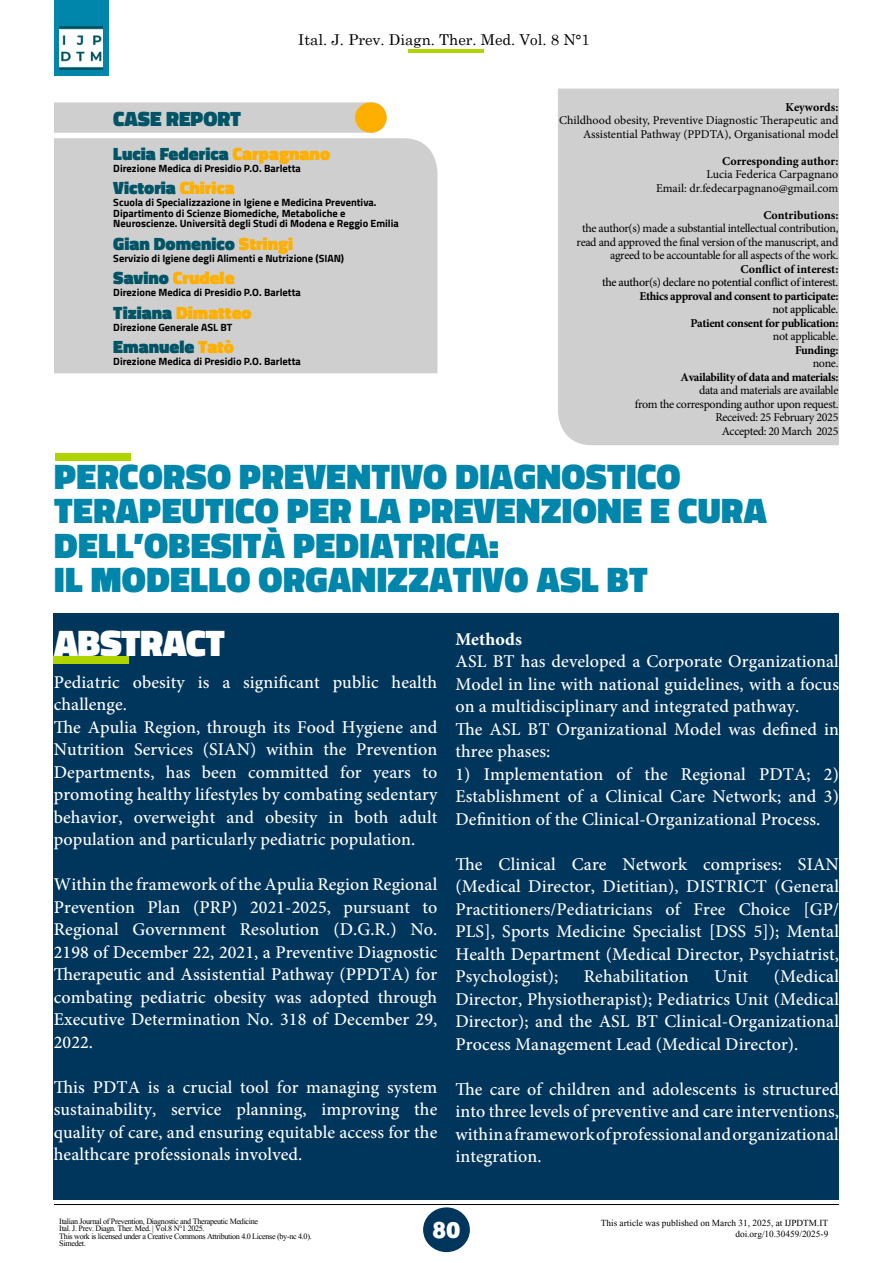
<style>
.page{position:relative;width:893px;height:1263px;background:#fff}
.page>*{position:absolute;margin:0;border:0;box-sizing:border-box;transform-origin:0 0}
.t1{font:900 37.5px "Titillium Web";letter-spacing:-.01em;color:#fff}
.t2{font:900 36px/34.5px "Titillium Web";letter-spacing:.01em;color:#0085ab}
.t3{font:700 22.5px "Point Panther DEMO";color:#fff}
.t4{font:900 21px "Titillium Web";color:#005465}
.t5{font:500 18px/22.5px "Minion Pro";letter-spacing:.005em;color:#fff;text-align:justify}
.t6{font:900 18px "Titillium Web";color:#005465}
.t7{font:900 18px "Titillium Web";color:#ffaf00}
.t8{font:700 18px "Minion Pro";letter-spacing:.005em;color:#fff}
.t9{font:15px "Century Schoolbook";color:#000}
.t10{font:12px/13.5px "Minion Pro";letter-spacing:-.03em;color:#000;text-align:right}
.t11{font:12px/13.5px "Minion Pro";color:#000;text-align:right}
.t12{font:700 12px "Minion Pro";letter-spacing:-.03em;color:#000}
.t13{font:12px "Kokila";color:#000}
.t14{font:500 12px "Minion Pro";letter-spacing:-.03em;color:#000}
.t15{font:700 12px "Minion Pro";color:#000}
.t16{font:700 10.5px/10.5px "Titillium Web";color:#000}
.t17{font:10.5px/7.5px "Kokila";letter-spacing:-.03em;color:#000}
.s1{font-weight:400}
.s2{color:#ffaf00}
.s3{color:#005465}
</style>
<div class="page">
<hr style="left:54px;top:1204px;width:785px;height:1px;background:#000">
<div style="left:54px;top:0;width:55px;height:75px;background:#0085ab"></div>
<img style="left:59px;top:26px;width:44px;height:44px">
<hr style="left:409px;top:49px;width:75px;height:3px;background:#b0d400">
<div style="left:423px;top:1207px;width:47px;height:45px;background:#00355c;border-radius:50%"></div>
<div style="left:54px;top:138px;width:383px;height:235px;background:#cfcfcf"></div>
<svg style="left:54px;top:102px;width:332px;height:31px;background:#d0d0d0"></svg>
<div style="left:558px;top:89px;width:281px;height:356px;background:#cfcfcf"></div>
<div style="left:55px;top:454px;width:75px;height:7px;background:#b0d400"></div>
<div style="left:355px;top:102px;width:32px;height:31px;background:#ffaf00;border-radius:50%"></div>
<div style="left:54px;top:613px;width:785px;height:586px;background:#00355c"></div>
<div style="left:54px;top:657px;width:75px;height:7px;background:#b0d400"></div>
<p class="t9" style="left:298px;top:27px;width:293px">Ital. J. Prev. Diagn. Ther. Med. Vol. 8 N°1</p>
<p class="t15" style="left:786px;top:98px;width:54px">Keywords:</p>
<p class="t11" style="left:559px;top:114px;width:281px">Childhood obesity, Preventive Diagnostic Therapeutic and<br>Assistential Pathway (PPDTA), Organisational model</p>
<p class="t15" style="left:722px;top:152px;width:118px">Corresponding author:</p>
<p class="t11" style="left:707px;top:168px;width:133px">Lucia Federica Carpagnano</p>
<p class="t11" style="left:656px;top:181px;width:184px">Email: dr.fedecarpagnano@gmail.com</p>
<p class="t15" style="left:763px;top:206px;width:77px">Contributions:</p>
<p class="t10" style="left:582px;top:222px;width:258px">the author(s) made a substantial intellectual contribution,</p>
<p class="t10" style="left:577px;top:235px;width:263px">read and approved the final version of the manuscript, and agreed to be accountable for all aspects of the work.</p>
<p class="t15" style="left:741px;top:260px;width:99px">Conflict of interest:</p>
<p class="t14" style="left:602px;top:274px;width:238px">the author<span class="s1">(s)</span> declare no potential conflict of interest.</p>
<p class="t12" style="left:639px;top:287px;width:201px">Ethics approval and consent to participate:</p>
<p class="t14" style="left:772px;top:301px;width:68px">not applicable.</p>
<p class="t12" style="left:690px;top:314px;width:150px">Patient consent for publication:</p>
<p class="t10" style="left:773px;top:330px;width:67px">not applicable.</p>
<p class="t12" style="left:795px;top:341px;width:45px">Funding:</p>
<p class="t10" style="left:813px;top:357px;width:27px">none.</p>
<p class="t12" style="left:681px;top:368px;width:159px">Availability of data and materials:</p>
<p class="t10" style="left:699px;top:384px;width:141px">data and materials are available</p>
<p class="t10" style="left:635px;top:397px;width:205px">from the corresponding author upon request.</p>
<p class="t10" style="left:715px;top:411px;width:124px">Received: 25 February 2025</p>
<p class="t10" style="left:722px;top:424px;width:118px">Accepted: 20 March 2025</p>
<p class="t2" style="left:54px;top:459px;width:714px">PERCORSO PREVENTIVO DIAGNOSTICO<br>TERAPEUTICO PER LA PREVENZIONE E CURA<br>DELL’OBESITÀ PEDIATRICA:</p>
<p class="t2" style="left:54px;top:563px;width:595px">IL MODELLO ORGANIZZATIVO ASL BT</p>
<p class="t1" style="left:54px;top:615px;width:172px">ABSTRACT</p>
<p class="t5" style="left:54px;top:671px;width:385px">Pediatric obesity is a significant public health challenge.</p>
<p class="t5" style="left:54px;top:716px;width:385px">The Apulia Region, through its Food Hygiene and Nutrition Services (SIAN) within the Prevention Departments, has been committed for years to promoting healthy lifestyles by combating sedentary behavior, overweight and obesity in both adult population and particularly pediatric population.</p>
<p class="t5" style="left:54px;top:873px;width:385px">Within the framework of the Apulia Region Regional Prevention Plan (PRP) 2021-2025, pursuant to Regional Government Resolution (D.G.R.) No.<br>2198 of December 22, 2021, a Preventive Diagnostic Therapeutic and Assistential Pathway (PPDTA) for combating pediatric obesity was adopted through Executive Determination No. 318 of December 29, 2022.</p>
<p class="t5" style="left:54px;top:1076px;width:385px">This PDTA is a crucial tool for managing system sustainability, service planning, improving the quality of care, and ensuring equitable access for the healthcare professionals involved.</p>
<p class="t4" style="left:113px;top:103px;width:129px">CASE REPORT</p>
<p class="t6" style="left:113px;top:140px;width:218px">Lucia Federica <span class="s2">Carpagnano</span></p>
<p class="t16" style="left:113px;top:162px;width:189px">Direzione Medica di Presidio P.O. Barletta</p>
<p class="t6" style="left:113px;top:175px;width:123px">Victoria <span class="s2">Chirica</span></p>
<p class="t16" style="left:113px;top:197px;width:287px">Scuola di Specializzazione in Igiene e Medicina Preventiva.<br>Dipartimento di Scienze Biomediche, Metaboliche e<br>Neuroscienze. Università degli Studi di Modena e Reggio Emilia</p>
<p class="t6" style="left:113px;top:230px;width:181px">Gian Domenico <span class="s2">Stringi</span></p>
<p class="t16" style="left:113px;top:252px;width:232px">Servizio di Igiene degli Alimenti e Nutrizione (SIAN)</p>
<p class="t7" style="left:113px;top:265px;width:123px"><span class="s3">Savino</span> Crudele</p>
<p class="t16" style="left:113px;top:287px;width:189px">Direzione Medica di Presidio P.O. Barletta</p>
<p class="t7" style="left:113px;top:299px;width:140px"><span class="s3">Tiziana</span> Dimatteo</p>
<p class="t16" style="left:113px;top:321px;width:121px">Direzione Generale ASL BT</p>
<p class="t6" style="left:113px;top:334px;width:122px">Emanuele <span class="s2">Tatò</span></p>
<p class="t16" style="left:113px;top:356px;width:189px">Direzione Medica di Presidio P.O. Barletta</p>
<p class="t8" style="left:455px;top:626px;width:68px">Methods</p>
<p class="t5" style="left:455px;top:650px;width:385px">ASL BT has developed a Corporate Organizational Model in line with national guidelines, with a focus on a multidisciplinary and integrated pathway.</p>
<p class="t5" style="left:455px;top:718px;width:385px">The ASL BT Organizational Model was defined in three phases:</p>
<p class="t5" style="left:455px;top:763px;width:385px">1) Implementation of the Regional PDTA; 2)<br>Establishment of a Clinical Care Network; and 3)<br>Definition of the Clinical-Organizational Process.</p>
<p class="t5" style="left:455px;top:853px;width:385px">The Clinical Care Network comprises: SIAN (Medical Director, Dietitian), DISTRICT (General Practitioners/Pediatricians of Free Choice [GP/ PLS], Sports Medicine Specialist [DSS 5]); Mental Health Department (Medical Director, Psychiatrist, Psychologist);</p>
<p class="t5" style="left:455px;top:965px;width:385px;text-indent:318px">(Medical Director, Physiotherapist); Pediatrics Unit (Medical Director); and the ASL BT Clinical-Organizational Process Management Lead (Medical Director).</p>
<p class="t5" style="left:455px;top:1078px;width:385px">The care of children and adolescents is structured into three levels of preventive and care interventions, within a framework of professional and organizational integration.</p>
<p class="t5" style="left:584px;top:965px;width:106px">Rehabilitation</p>
<p class="t5" style="left:714px;top:965px;width:35px">Unit</p>
<p class="t17" style="left:59px;top:1217px;width:254px">Italian Journal of Prevention, Diagnostic and Therapeutic Medicine<br>Ital. J. Prev. Diagn. Ther. Med. | Vol.8 N°1 2025.<br>This work is licensed under a Creative Commons Attribution 4.0 License (by-nc 4.0).<br>Simedet.</p>
<p class="t3" style="left:432px;top:1217px;width:29px">80</p>
<p class="t13" style="left:601px;top:1216px;width:229px">This article was published on March 31, 2025, at IJPDTM.IT</p>
<p class="t13" style="left:735px;top:1226px;width:94px">doi.org/10.30459/2025-9</p>
</div>
